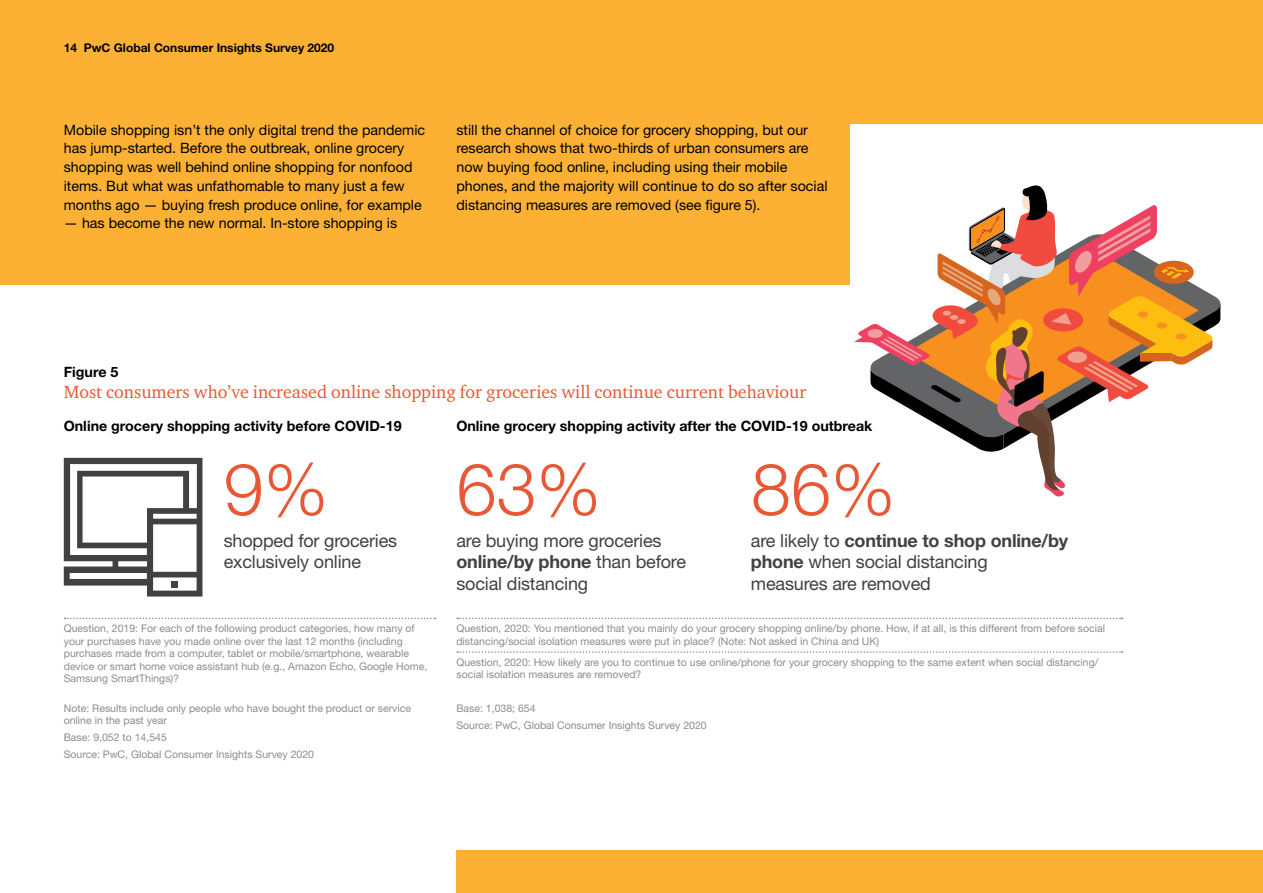
<style>
.page{position:relative;width:1263px;height:893px;background:#fff}
.page>*{position:absolute;margin:0;border:0;box-sizing:border-box;transform-origin:0 0}
.t1{font:300 72px "Helvetica Neue";color:#e85834}
.t2{font:18px/21.6px "Helvetica Neue";letter-spacing:-.01em;color:#414042}
.t3{font:18px "Charter ITC";color:#e85834}
.t4{font:14.25px/18.8px "Helvetica Neue";color:#000}
.t5{font:700 14.25px "Helvetica Neue";color:#000}
.t6{font:700 12px "Helvetica Neue";color:#000}
.t7{font:10.5px/12.6px "Helvetica Neue";color:#8a8c8e}
.s1{font-weight:700}
</style>
<div class="page">
<div style="left:0;top:0;width:849px;height:285px;background:#fcb134"></div>
<div style="left:456px;top:850px;width:807px;height:43px;background:#fcb134"></div>
<div style="left:456px;top:0;width:807px;height:123px;background:#fcb134"></div>
<svg style="left:854px;top:185px;width:366px;height:312px"></svg>
<svg style="left:65px;top:618px;width:370px;height:1px"></svg>
<svg style="left:457px;top:618px;width:665px;height:1px"></svg>
<svg style="left:457px;top:651px;width:665px;height:2px"></svg>
<svg style="left:64px;top:458px;width:138px;height:138px"></svg>
<p class="t6" style="left:64px;top:40px;width:272px">14 PwC Global Consumer Insights Survey 2020</p>
<p class="t4" style="left:64px;top:120px;width:363px">Mobile shopping isn’t the only digital trend the pandemic has jump-started. Before the outbreak, online grocery shopping was well behind online shopping for nonfood items. But what was unfathomable to many just a few months ago — buying fresh produce online, for example</p>
<h3 class="t4" style="left:64px;top:214px;width:335px">— has become the new normal. In-store shopping is</h3>
<p class="t4" style="left:456px;top:120px;width:373px">still the channel of choice for grocery shopping, but our research shows that two-thirds of urban consumers are now buying food online, including using their mobile phones, and the majority will continue to do so after social distancing measures are removed (see figure 5).</p>
<h3 class="t5" style="left:64px;top:363px;width:56px">Figure 5</h3>
<h2 class="t3" style="left:64px;top:381px;width:744px">Most consumers who’ve increased online shopping for groceries will continue current behaviour</h2>
<h3 class="t5" style="left:64px;top:417px;width:339px">Online grocery shopping activity before COVID-19</h3>
<h3 class="t5" style="left:456px;top:417px;width:417px">Online grocery shopping activity after the COVID-19 outbreak</h3>
<h1 class="t1" style="left:224px;top:445px;width:106px">9%</h1>
<h2 class="t2" style="left:224px;top:529px;width:175px">shopped for groceries exclusively online</h2>
<h1 class="t1" style="left:456px;top:445px;width:146px">63%</h1>
<h2 class="t2" style="left:456px;top:529px;width:231px">are buying more groceries <span class="s1">online/by phone</span> than before social distancing</h2>
<h1 class="t1" style="left:751px;top:445px;width:146px">86%</h1>
<h2 class="t2" style="left:751px;top:529px;width:319px">are likely to <span class="s1">continue to shop online/by phone</span> when social distancing measures are removed</h2>
<p class="t7" style="left:64px;top:622px;width:365px">Question, 2019: For each of the following product categories, how many of your purchases have you made online over the last 12 months (including purchases made from a computer, tablet or mobile/smartphone, wearable device or smart home voice assistant hub (e.g., Amazon Echo, Google Home, Samsung SmartThings)?</p>
<p class="t7" style="left:456px;top:622px;width:650px">Question, 2020: You mentioned that you mainly do your grocery shopping online/by phone. How, if at all, is this different from before social distancing/social isolation measures were put in place? (Note: Not asked in China and UK)</p>
<p class="t7" style="left:456px;top:655px;width:643px">Question, 2020: How likely are you to continue to use online/phone for your grocery shopping to the same extent when social distancing/ social isolation measures are removed?</p>
<p class="t7" style="left:64px;top:702px;width:349px">Note: Results include only people who have bought the product or service online in the past year</p>
<p class="t7" style="left:64px;top:729px;width:252px;line-height:16.8px">Base: 9,052 to 14,545<br>Source: PwC, Global Consumer Insights Survey 2020</p>
<p class="t7" style="left:456px;top:699px;width:252px;line-height:16.8px">Base: 1,038; 654<br>Source: PwC, Global Consumer Insights Survey 2020</p>
</div>
